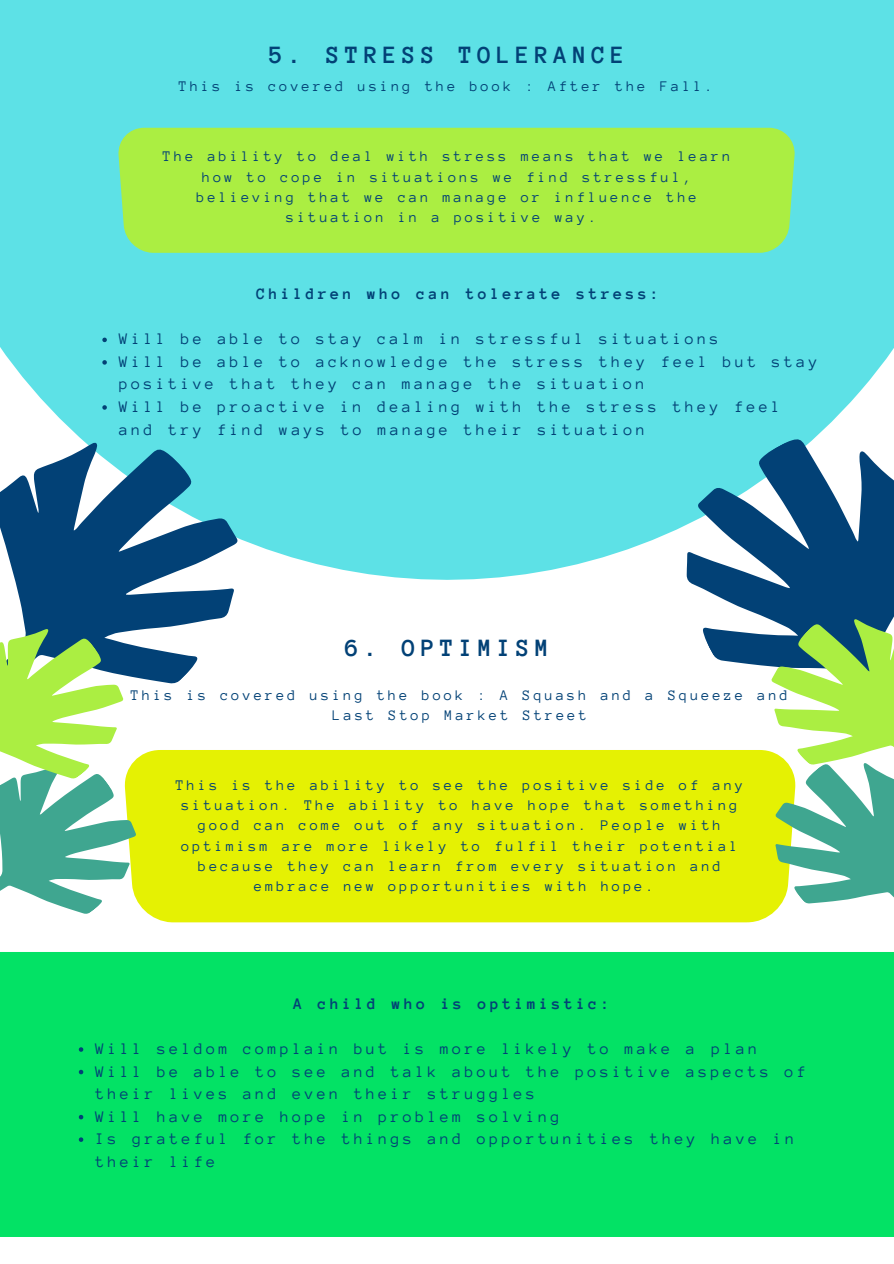
<style>
.page{position:relative;width:894px;height:1264px;background:#fff}
.page>*{position:absolute;margin:0;border:0;box-sizing:border-box;transform-origin:0 0}
.t1{font:700 25.5px "Anonymous Pro";letter-spacing:.2em;color:#024176}
.t2{font:16.5px/22.5px "Anonymous Pro";letter-spacing:.2em;color:#024176}
.t3{font:700 16.5px "Anonymous Pro";letter-spacing:.2em;color:#024176}
.t4{font:15px/20.2px "Anonymous Pro";letter-spacing:.2em;color:#024176;text-align:center}
</style>
<div class="page">
<div style="left:0;top:0;width:893px;height:580px;background:#5de1e6"></div>
<div style="left:117px;top:128px;width:678px;height:125px;background:#abee42"></div>
<div style="left:163px;top:750px;width:578px;height:172px;background:#e5f103"></div>
<div style="left:0;top:952px;width:893px;height:284px;background:#03e265"></div>
<svg style="left:102px;top:337px;width:5px;height:5px"></svg>
<svg style="left:102px;top:360px;width:5px;height:4px"></svg>
<svg style="left:79px;top:1047px;width:4px;height:4px"></svg>
<svg style="left:79px;top:1069px;width:4px;height:5px"></svg>
<svg style="left:79px;top:1114px;width:4px;height:5px"></svg>
<svg style="left:79px;top:1137px;width:4px;height:4px"></svg>
<svg style="left:640px;top:396px;width:253px;height:389px"></svg>
<svg style="left:0;top:388px;width:288px;height:397px"></svg>
<svg style="left:0;top:597px;width:163px;height:324px"></svg>
<svg style="left:741px;top:586px;width:152px;height:337px"></svg>
<p class="t1" style="left:269px;top:42px;width:357px">5. STRESS TOLERANCE</p>
<p class="t4" style="left:179px;top:76px;width:535px">This is covered using the book : After the Fall.</p>
<p class="t4" style="left:163px;top:146px;width:569px">The ability to deal with stress means that we learn</p>
<p class="t4" style="left:202px;top:167px;width:490px">how to cope in situations we find stressful,</p>
<p class="t4" style="left:196px;top:187px;width:502px">believing that we can manage or influence the</p>
<p class="t4" style="left:286px;top:207px;width:312px">situation in a positive way.</p>
<p class="t3" style="left:256px;top:286px;width:404px">Children who can tolerate stress:</p>
<p class="t2" style="left:119px;top:328px;width:601px">Will be able to stay calm in stressful situations</p>
<p class="t2" style="left:119px;top:350px;width:700px">Will be able to acknowledge the stress they feel but stay positive that they can manage the situation</p>
<p class="t2" style="left:119px;top:395px;width:662px">Will be proactive in dealing with the stress they feel and try find ways to manage their situation</p>
<p class="t1" style="left:345px;top:634px;width:205px">6. OPTIMISM</p>
<p class="t4" style="left:131px;top:684px;width:658px">This is covered using the book : A Squash and a Squeeze and<br>Last Stop Market Street</p>
<p class="t4" style="left:176px;top:775px;width:569px">This is the ability to see the positive side of any</p>
<p class="t4" style="left:181px;top:795px;width:557px">situation. The ability to have hope that something</p>
<p class="t4" style="left:198px;top:815px;width:524px">good can come out of any situation. People with</p>
<p class="t4" style="left:181px;top:835px;width:557px">optimism are more likely to fulfil their potential</p>
<p class="t4" style="left:198px;top:856px;width:524px">because they can learn from every situation and</p>
<p class="t4" style="left:254px;top:876px;width:401px">embrace new opportunities with hope.</p>
<p class="t3" style="left:293px;top:995px;width:318px">A child who is optimistic:</p>
<p class="t2" style="left:96px;top:1037px;width:663px">Will seldom complain but is more likely to make a plan</p>
<p class="t2" style="left:96px;top:1060px;width:711px">Will be able to see and talk about the positive aspects of their lives and even their struggles</p>
<p class="t2" style="left:96px;top:1105px;width:465px">Will have more hope in problem solving</p>
<p class="t2" style="left:96px;top:1127px;width:700px">Is grateful for the things and opportunities they have in their life</p>
</div>
